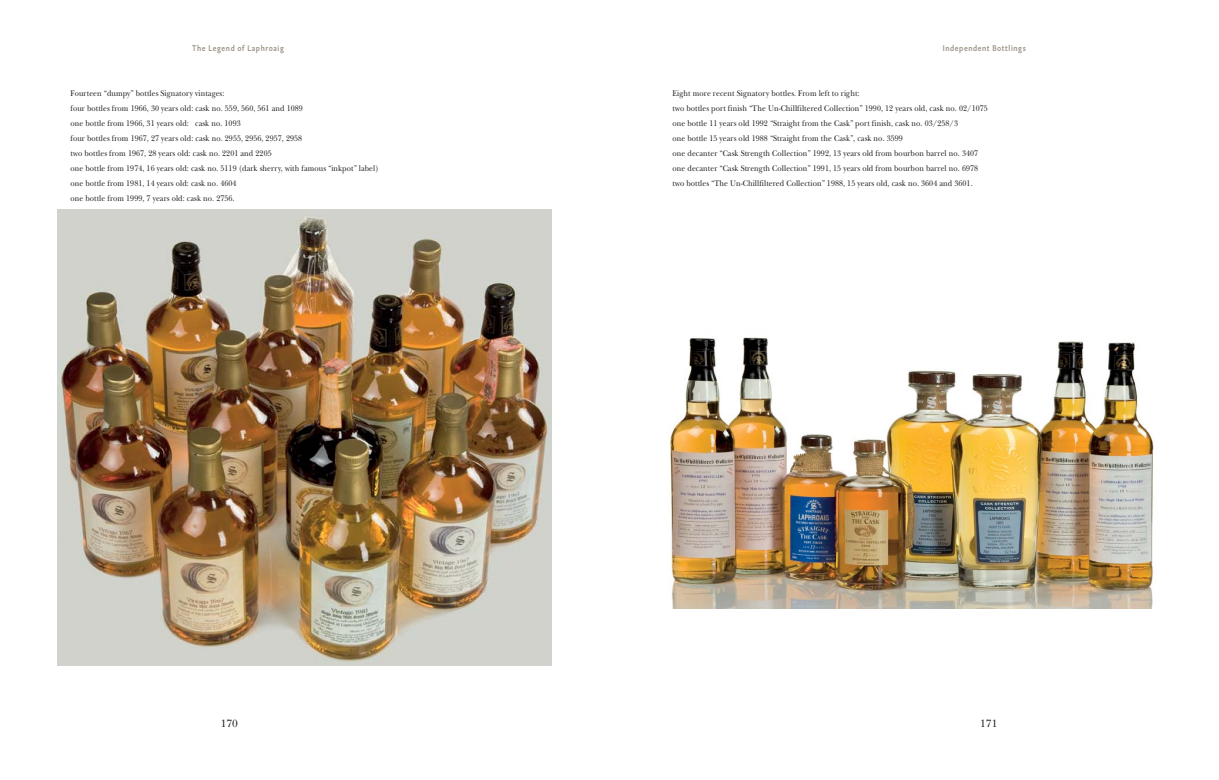
<style>
.page{position:relative;width:1219px;height:780px;background:#fff}
.page>*{position:absolute;margin:0;border:0;box-sizing:border-box;transform-origin:0 0}
.t1{font:11px "New Baskerville";color:#231f20}
.t2{font:8.5px/15px "New Baskerville";letter-spacing:.01em;color:#231f20;scale:.9 1}
.t3{font:500 8.5px "DTL Caspari ST";letter-spacing:.08em;color:#999284;scale:.9 1}
</style>
<div class="page">
<img style="left:58px;top:210px;width:493px;height:455px">
<img style="left:670px;top:337px;width:484px;height:271px">
<p class="t3" style="left:192px;top:45px;width:103px">The Legend of Laphroaig</p>
<p class="t3" style="left:943px;top:45px;width:94px">Independent Bottlings</p>
<p class="t2" style="left:71px;top:87px;width:344px">Fourteen “dumpy” bottles Signatory vintages:<br>four bottles from 1966, 30 years old: cask no. 559, 560, 561 and 1089<br>one bottle from 1966, 31 years old: cask no. 1093<br>four bottles from 1967, 27 years old: cask no. 2955, 2956, 2957, 2958<br>two bottles from 1967, 28 years old: cask no. 2201 and 2205<br>one bottle from 1974, 16 years old: cask no. 5119 (dark sherry, with famous “inkpot” label) one bottle from 1981, 14 years old: cask no. 4604<br>one bottle from 1999, 7 years old: cask no. 2756.</p>
<p class="t2" style="left:672px;top:87px;width:352px">Eight more recent Signatory bottles. From left to right:<br>two bottles port finish “The Un-Chillfiltered Collection” 1990, 12 years old, cask no. 02/1075 one bottle 11 years old 1992 “Straight from the Cask” port finish, cask no. 03/258/3<br>one bottle 15 years old 1988 “Straight from the Cask”, cask no. 3599<br>one decanter “Cask Strength Collection” 1992, 13 years old from bourbon barrel no. 3407 one decanter “Cask Strength Collection” 1991, 15 years old from bourbon barrel no. 6978 two bottles “The Un-Chillfiltered Collection” 1988, 15 years old, cask no. 3604 and 3601.</p>
<p class="t1" style="left:221px;top:719px;width:19px">170</p>
<p class="t1" style="left:980px;top:719px;width:19px">171</p>
</div>
